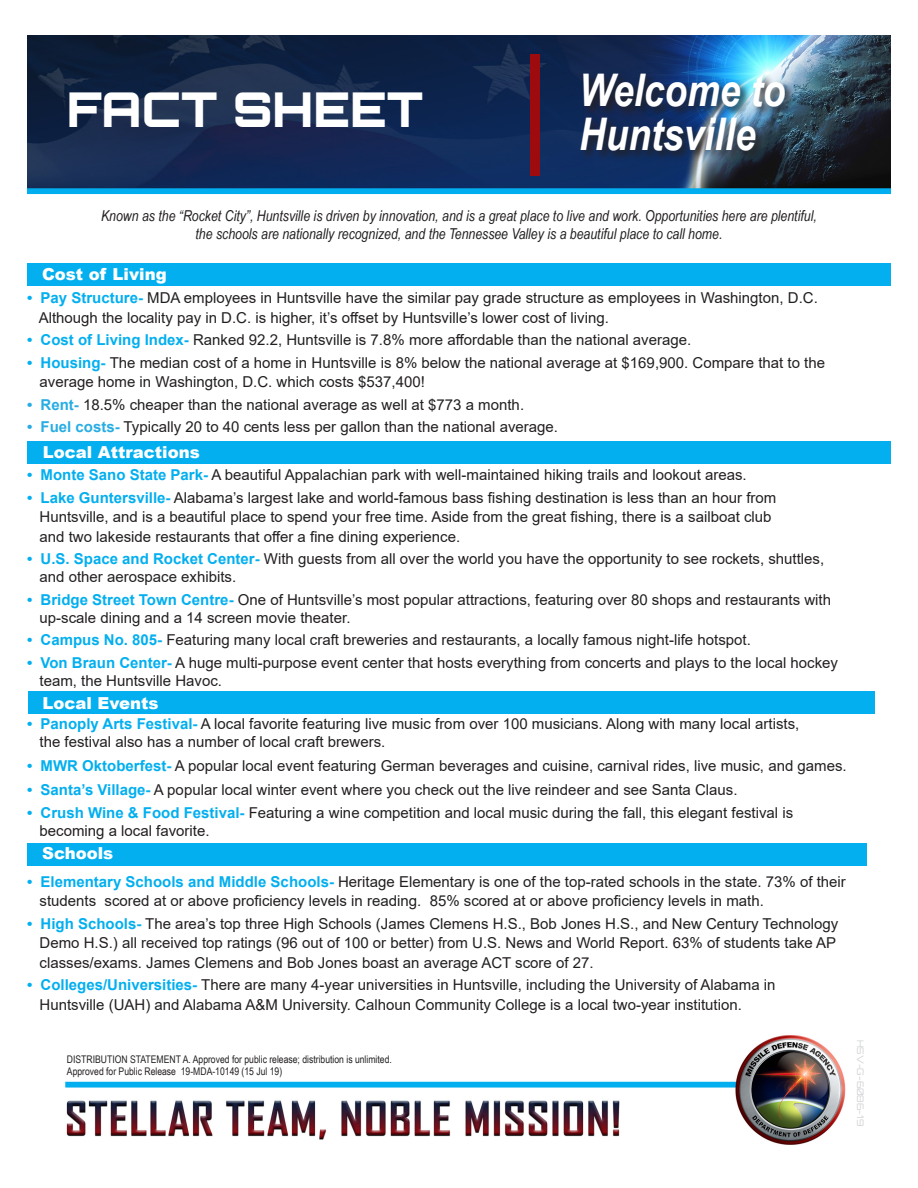
<style>
.page{position:relative;width:918px;height:1188px;background:#fff}
.page>*{position:absolute;margin:0;border:0;box-sizing:border-box;transform-origin:0 0}
.t1{font:900 48px "Orbitron";color:#fff}
.t2{font:italic 700 45px "Arial Narrow";color:#fff}
.t3{font:900 16.5px "Arial";color:#fff}
.t4{font:15px/19.5px "Arial";color:#231f20}
.t5{font:italic 15px "Arial Narrow";color:#231f20}
.t6{font:10.5px "Arial Narrow";color:#231f20}
.t7{font:300 9px "Orbitron";color:#d1d2d4}
.s1{font-weight:700;color:#03afef}
.s2{font-weight:700;color:#27ade3}
</style>
<div class="page">
<img style="left:27px;top:36px;width:864px;height:1109px">
<div style="left:530px;top:54px;width:9px;height:122px;background:#9e0b0f"></div>
<div style="left:579px;top:72px;width:218px;height:90px;background:#231f20;opacity:.75"></div>
<div style="left:27px;top:441px;width:864px;height:23px;background:#03afef"></div>
<div style="left:27px;top:263px;width:864px;height:22px;background:#03afef"></div>
<div style="left:28px;top:692px;width:847px;height:22px;background:#03afef"></div>
<div style="left:27px;top:843px;width:840px;height:22px;background:#03afef"></div>
<p class="t1" style="left:67px;top:80px;width:358px">FACT SHEET</p>
<p class="t2" style="left:579px;top:56px;width:208px">Welcome to</p>
<p class="t2" style="left:579px;top:100px;width:178px">Huntsville</p>
<p class="t5" style="left:101px;top:205px;width:717px">Known as the “Rocket City”, Huntsville is driven by innovation, and is a great place to live and work. Opportunities here are plentiful,</p>
<p class="t5" style="left:196px;top:223px;width:528px">the schools are nationally recognized, and the Tennessee Valley is a beautiful place to call home.</p>
<p class="t3" style="left:42px;top:262px;width:126px">Cost of Living</p>
<p class="t4" style="left:39px;top:288px;width:781px;text-indent:-12px"><span class="s1">• Pay Structure-</span> MDA employees in Huntsville have the similar pay grade structure as employees in Washington, D.C.<br>Although the locality pay in D.C. is higher, it’s offset by Huntsville’s lower cost of living.</p>
<p class="t4" style="left:27px;top:330px;width:666px"><span class="s1">• Cost of Living Index-</span> Ranked 92.2, Huntsville is 7.8% more affordable than the national average.</p>
<p class="t4" style="left:40px;top:353px;width:787px;text-indent:-13px"><span class="s1">• Housing-</span> The median cost of a home in Huntsville is 8% below the national average at $169,900. Compare that to the average home in Washington, D.C. which costs $537,400!</p>
<p class="t4" style="left:27px;top:395px;width:499px"><span class="s2">• Rent-</span> 18.5% cheaper than the national average as well at $773 a month.</p>
<p class="t4" style="left:27px;top:417px;width:533px"><span class="s2">• Fuel costs-</span> Typically 20 to 40 cents less per gallon than the national average.</p>
<p class="t4" style="left:27px;top:465px;width:721px"><span class="s1">• Monte Sano State Park-</span> A beautiful Appalachian park with well-maintained hiking trails and lookout areas.</p>
<p class="t4" style="left:40px;top:488px;width:738px;text-indent:-13px"><span class="s1">• Lake Guntersville-</span> Alabama’s largest lake and world-famous bass fishing destination is less than an hour from<br>Huntsville, and is a beautiful place to spend your free time. Aside from the great fishing, there is a sailboat club and two lakeside restaurants that offer a fine dining experience.</p>
<p class="t4" style="left:40px;top:550px;width:786px;line-height:18px;text-indent:-13px"><span class="s1">• U.S. Space and Rocket Center-</span> With guests from all over the world you have the opportunity to see rockets, shuttles, and other aerospace exhibits.</p>
<p class="t4" style="left:40px;top:590px;width:793px;line-height:18px;text-indent:-13px"><span class="s1">• Bridge Street Town Centre-</span> One of Huntsville’s most popular attractions, featuring over 80 shops and restaurants with up-scale dining and a 14 screen movie theater.</p>
<p class="t4" style="left:27px;top:630px;width:725px"><span class="s1">• Campus No. 805-</span> Featuring many local craft breweries and restaurants, a locally famous night-life hotspot.</p>
<p class="t4" style="left:40px;top:653px;width:800px;line-height:18px;text-indent:-13px"><span class="s1">• Von Braun Center-</span> A huge multi-purpose event center that hosts everything from concerts and plays to the local hockey team, the Huntsville Havoc.</p>
<p class="t4" style="left:40px;top:715px;width:761px;line-height:18px;text-indent:-13px"><span class="s1">• Panoply Arts Festival-</span> A local favorite featuring live music from over 100 musicians. Along with many local artists, the festival also has a number of local craft brewers.</p>
<p class="t4" style="left:27px;top:756px;width:821px"><span class="s1">• MWR Oktoberfest-</span> A popular local event featuring German beverages and cuisine, carnival rides, live music, and games.</p>
<p class="t4" style="left:27px;top:780px;width:712px"><span class="s1">• Santa’s Village-</span> A popular local winter event where you check out the live reindeer and see Santa Claus.</p>
<p class="t4" style="left:40px;top:803px;width:755px;line-height:18px;text-indent:-13px"><span class="s1">• Crush Wine &amp; Food Festival-</span> Featuring a wine competition and local music during the fall, this elegant festival is becoming a local favorite.</p>
<p class="t4" style="left:40px;top:872px;width:808px;text-indent:-13px"><span class="s1">• Elementary Schools and Middle Schools-</span> Heritage Elementary is one of the top-rated schools in the state. 73% of their students scored at or above proficiency levels in reading. 85% scored at or above proficiency levels in math.</p>
<p class="t4" style="left:40px;top:914px;width:800px;text-indent:-13px"><span class="s1">• High Schools-</span> The area’s top three High Schools (James Clemens H.S., Bob Jones H.S., and New Century Technology<br>Demo H.S.) all received top ratings (96 out of 100 or better) from U.S. News and World Report. 63% of students take AP classes/exams. James Clemens and Bob Jones boast an average ACT score of 27.</p>
<p class="t4" style="left:40px;top:975px;width:738px;text-indent:-13px"><span class="s1">• Colleges/Universities-</span> There are many 4-year universities in Huntsville, including the University of Alabama in<br>Huntsville (UAH) and Alabama A&amp;M University. Calhoun Community College is a local two-year institution.</p>
<p class="t3" style="left:43px;top:440px;width:159px">Local Attractions</p>
<p class="t3" style="left:43px;top:691px;width:118px">Local Events</p>
<p class="t3" style="left:42px;top:842px;width:73px">Schools</p>
<p class="t6" style="left:67px;top:1051px;width:326px">DISTRIBUTION STATEMENT A. Approved for public release; distribution is unlimited.</p>
<p class="t6" style="left:67px;top:1064px;width:217px">Approved for Public Release 19-MDA-10149 (15 Jul 19)</p>
<p class="t7" style="left:866px;top:1040px;width:88px;rotate:90deg">HSV-G-6086-19</p>
</div>
